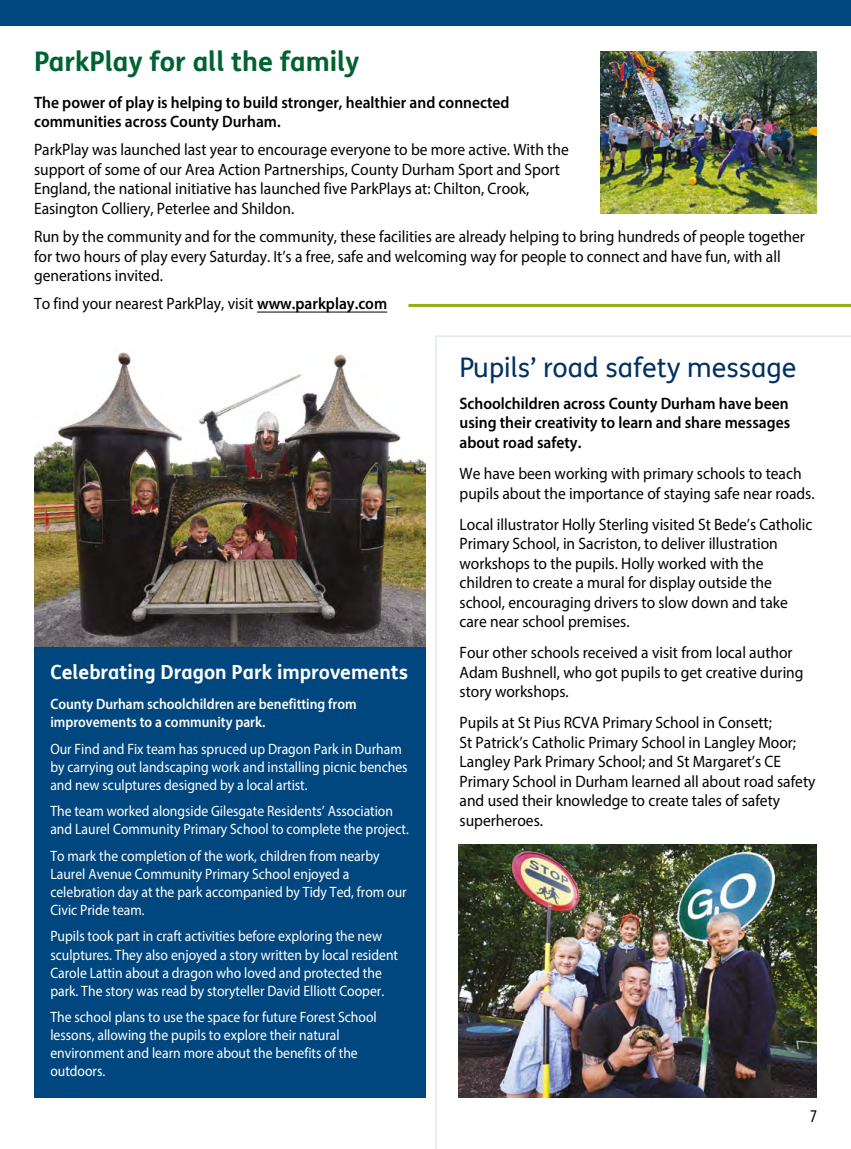
<style>
.page{position:relative;width:851px;height:1149px;background:#fff}
.page>*{position:absolute;margin:0;border:0;box-sizing:border-box;transform-origin:0 0}
.Bold_heading_H3{font:27px "FS Me";color:#003063}
.Bold_heading_H3-2{font:700 27px "FS Me";color:#006133}
.Smaller_bolder_headi{font:700 19.5px "FS Me";color:#fff}
.t1{font:condensed 18px "Myriad Pro";color:#000}
.Body_text_P{font:16.5px/19.5px "Myriad Pro";color:#000;scale:.94 1}
.Bolder_body_text_P{font:600 16.5px/19.5px "Myriad Pro";color:#000;scale:.94 1}
.Body_text_P-2{font:15px/18px "Myriad Pro";color:#fff;scale:.91 1}
.Bolder_body_text_P-2{font:600 15px/18px "Myriad Pro";color:#fff;scale:.91 1}
.s1{font-weight:600}
</style>
<div class="page">
<div style="left:0;top:0;width:850px;height:26px;background:#00477f"></div>
<svg style="left:435px;top:335px;width:415px;height:813px"></svg>
<hr style="left:257px;top:312px;width:130px;height:1px;background:#000">
<img style="left:600px;top:51px;width:216px;height:163px">
<hr style="left:408px;top:304px;width:442px;height:3px;background:#90b117">
<div style="left:34px;top:610px;width:391px;height:487px;background:#00477f"></div>
<img style="left:34px;top:352px;width:391px;height:294px">
<img style="left:458px;top:844px;width:358px;height:253px">
<h3 class="Bold_heading_H3-2" style="left:34px;top:45px;width:327px">ParkPlay for all the family</h3>
<p class="Bolder_body_text_P" style="left:34px;top:92px;width:507px">The power of play is helping to build stronger, healthier and connected communities across County Durham.</p>
<p class="Body_text_P" style="left:34px;top:140px;width:570px">ParkPlay was launched last year to encourage everyone to be more active. With the support of some of our Area Action Partnerships, County Durham Sport and Sport England, the national initiative has launched five ParkPlays at: Chilton, Crook, Easington Colliery, Peterlee and Shildon.</p>
<p class="Body_text_P" style="left:34px;top:226px;width:821px">Run by the community and for the community, these facilities are already helping to bring hundreds of people together for two hours of play every Saturday. It’s a free, safe and welcoming way for people to connect and have fun, with all generations invited.</p>
<p class="Body_text_P" style="left:34px;top:293px;width:377px">To find your nearest ParkPlay, visit <span class="s1">www.parkplay.com</span></p>
<h3 class="Smaller_bolder_headi" style="left:50px;top:659px;width:359px">Celebrating Dragon Park improvements</h3>
<p class="Bolder_body_text_P-2" style="left:50px;top:694px;width:338px">County Durham schoolchildren are benefitting from improvements to a community park.</p>
<p class="Body_text_P-2" style="left:50px;top:739px;width:394px">Our Find and Fix team has spruced up Dragon Park in Durham by carrying out landscaping work and installing picnic benches and new sculptures designed by a local artist.</p>
<p class="Body_text_P-2" style="left:50px;top:801px;width:395px">The team worked alongside Gilesgate Residents’ Association and Laurel Community Primary School to complete the project.</p>
<p class="Body_text_P-2" style="left:50px;top:846px;width:393px">To mark the completion of the work, children from nearby Laurel Avenue Community Primary School enjoyed a celebration day at the park accompanied by Tidy Ted, from our Civic Pride team.</p>
<p class="Body_text_P-2" style="left:50px;top:926px;width:383px">Pupils took part in craft activities before exploring the new sculptures. They also enjoyed a story written by local resident Carole Lattin about a dragon who loved and protected the park. The story was read by storyteller David Elliott Cooper.</p>
<p class="Body_text_P-2" style="left:50px;top:1007px;width:360px">The school plans to use the space for future Forest School lessons, allowing the pupils to explore their natural environment and learn more about the benefits of the outdoors.</p>
<h3 class="Bold_heading_H3" style="left:459px;top:351px;width:338px">Pupils’ road safety message</h3>
<p class="Bolder_body_text_P" style="left:459px;top:393px;width:353px;text-align:justify">Schoolchildren across County Durham have been using their creativity to learn and share messages about road safety.</p>
<p class="Body_text_P" style="left:459px;top:463px;width:379px">We have been working with primary schools to teach pupils about the importance of staying safe near roads.</p>
<p class="Body_text_P" style="left:459px;top:514px;width:377px">Local illustrator Holly Sterling visited St Bede’s Catholic Primary School, in Sacriston, to deliver illustration workshops to the pupils. Holly worked with the children to create a mural for display outside the school, encouraging drivers to slow down and take care near school premises.</p>
<p class="Body_text_P" style="left:459px;top:642px;width:367px">Four other schools received a visit from local author<br>Adam Bushnell, who got pupils to get creative during story workshops.</p>
<p class="Body_text_P" style="left:459px;top:712px;width:380px">Pupils at St Pius RCVA Primary School in Consett;<br>St Patrick’s Catholic Primary School in Langley Moor; Langley Park Primary School; and St Margaret’s CE Primary School in Durham learned all about road safety and used their knowledge to create tales of safety superheroes.</p>
<p class="t1" style="left:809px;top:1104px;width:8px">7</p>
</div>
